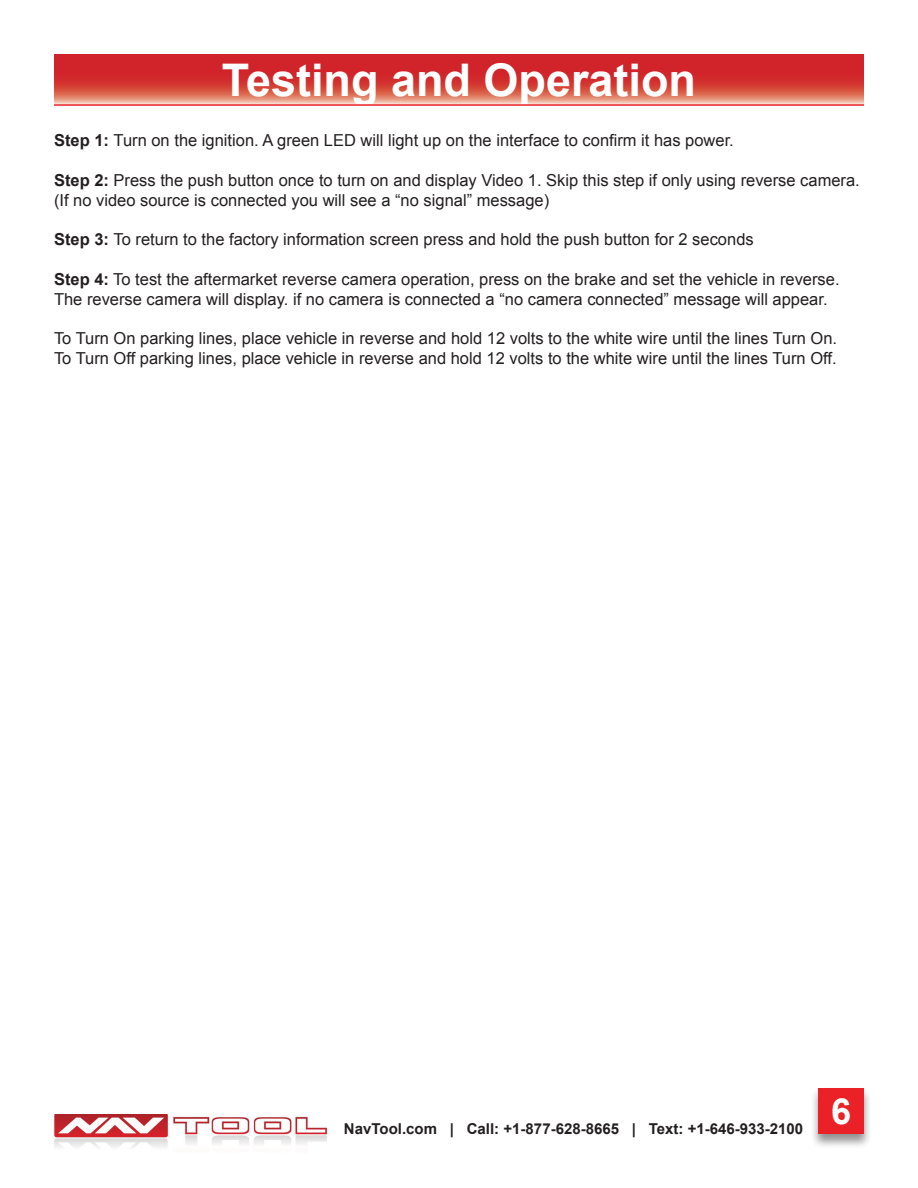
<style>
.page{position:relative;width:918px;height:1188px;background:#fff}
.page>*{position:absolute;margin:0;border:0;box-sizing:border-box;transform-origin:0 0}
.t1{font:700 45px "Arial";color:#fff}
.t2{font:700 36px "Arial";color:#fff}
.t3{font:16.5px/19.8px "Arial";color:#231f20}
.t4{font:700 15px "Arial";color:#231f20}
.s1{font-weight:700}
</style>
<div class="page">
<img style="left:54px;top:1114px;width:274px;height:34px">
<div style="left:810px;top:1087px;width:62px;height:62px;background:#231f20;opacity:.5"></div>
<div style="left:818px;top:1088px;width:46px;height:46px;background:#ea2127"></div>
<svg style="left:54px;top:54px;width:810px;height:50px;background:#d74540"></svg>
<hr style="left:54px;top:104px;width:810px;height:2px;background:#ea2127">
<p class="t1" style="left:222px;top:50px;width:476px">Testing and Operation</p>
<p class="t3" style="left:54px;top:131px;width:681px"><span class="s1">Step 1:</span> Turn on the ignition. A green LED will light up on the interface to confirm it has power.</p>
<p class="t3" style="left:54px;top:170px;width:807px"><span class="s1">Step 2:</span> Press the push button once to turn on and display Video 1. Skip this step if only using reverse camera.</p>
<p class="t3" style="left:54px;top:190px;width:497px">(If no video source is connected you will see a “no signal” message)</p>
<p class="t3" style="left:54px;top:230px;width:701px"><span class="s1">Step 3:</span> To return to the factory information screen press and hold the push button for 2 seconds</p>
<p class="t3" style="left:54px;top:269px;width:787px"><span class="s1">Step 4:</span> To test the aftermarket reverse camera operation, press on the brake and set the vehicle in reverse.<br>The reverse camera will display. if no camera is connected a “no camera connected” message will appear.</p>
<p class="t3" style="left:54px;top:329px;width:785px">To Turn On parking lines, place vehicle in reverse and hold 12 volts to the white wire until the lines Turn On.</p>
<p class="t3" style="left:54px;top:349px;width:784px">To Turn Off parking lines, place vehicle in reverse and hold 12 volts to the white wire until the lines Turn Off.</p>
<p class="t4" style="left:344px;top:1119px;width:461px">NavTool.com | Call: +1-877-628-8665 | Text: +1-646-933-2100</p>
<h2 class="t2" style="left:831px;top:1088px;width:22px">6</h2>
</div>
